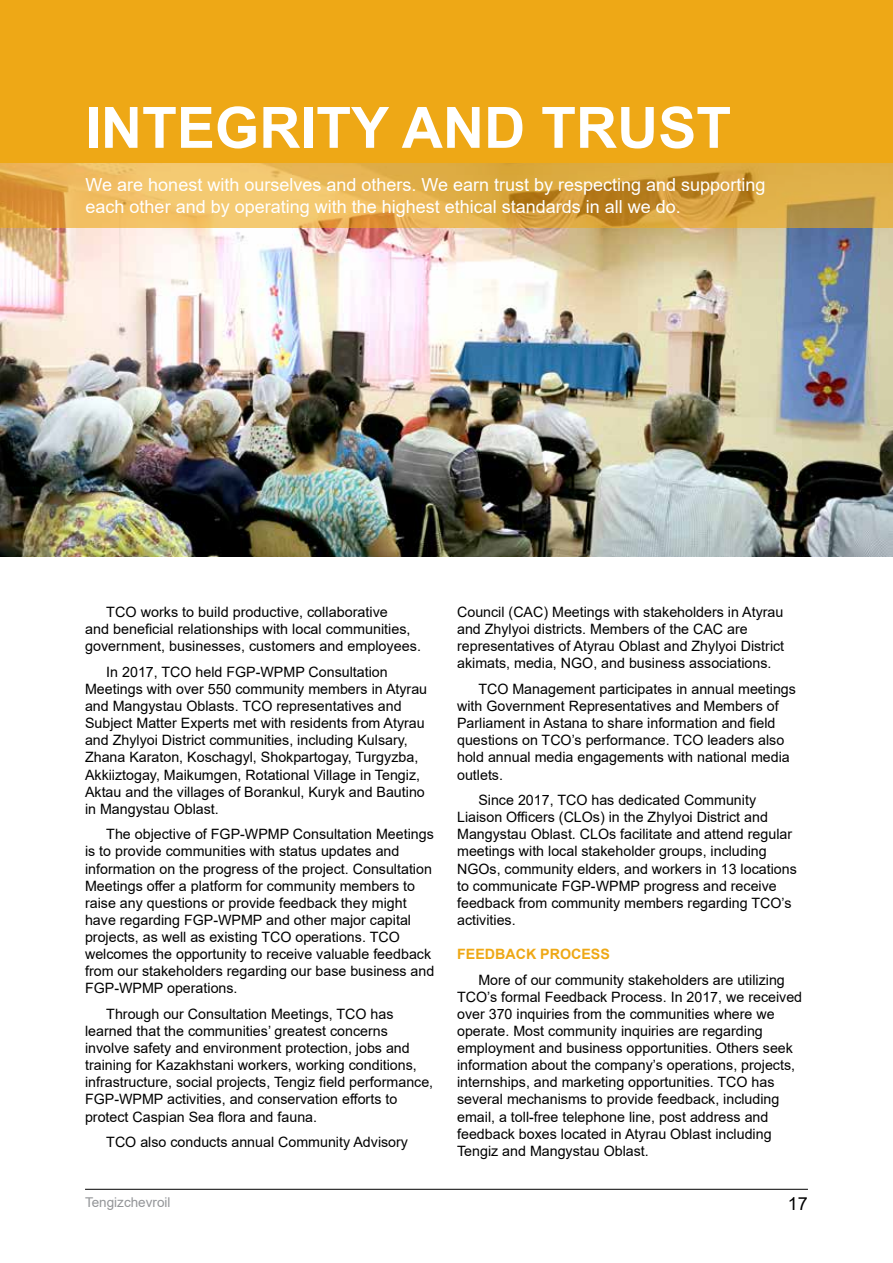
<style>
.page{position:relative;width:893px;height:1263px;background:#fff}
.page>*{position:absolute;margin:0;border:0;box-sizing:border-box;transform-origin:0 0}
.t1{font:700 57px "Arial";color:#fff}
.t2{font:18px/21.6px "Arial";color:#fff}
.t3{font:18px "Arial";color:#000}
.t4{font:14.25px/17.1px "Arial";color:#000}
.t5{font:700 14.25px "Arial";color:#eea816}
.t6{font:13.5px "Arial";color:#939598}
</style>
<div class="page">
<hr style="left:85px;top:1189px;width:723px;height:1px;background:#000">
<img style="left:1px;top:163px;width:892px;height:393px">
<svg style="left:0;top:163px;width:892px;height:64px;background:#dfac4d"></svg>
<div style="left:1px;top:0;width:892px;height:163px;background:#eea816"></div>
<h1 class="t1" style="left:85px;top:88px;width:648px">INTEGRITY AND TRUST</h1>
<p class="t2" style="left:86px;top:174px;width:681px">We are honest with ourselves and others. We earn trust by respecting and supporting each other and by operating with the highest ethical standards in all we do.</p>
<p class="t4" style="left:85px;top:603px;width:337px;text-indent:21px">TCO works to build productive, collaborative<br>and beneficial relationships with local communities, government, businesses, customers and employees.</p>
<p class="t4" style="left:85px;top:663px;width:344px;text-indent:21px">In 2017, TCO held FGP-WPMP Consultation Meetings with over 550 community members in Atyrau and Mangystau Oblasts. TCO representatives and Subject Matter Experts met with residents from Atyrau and Zhylyoi District communities, including Kulsary, Zhana Karaton, Koschagyl, Shokpartogay, Turgyzba, Akkiiztogay, Maikumgen, Rotational Village in Tengiz, Aktau and the villages of Borankul, Kuryk and Bautino in Mangystau Oblast.</p>
<p class="t4" style="left:85px;top:826px;width:351px;text-indent:21px">The objective of FGP-WPMP Consultation Meetings is to provide communities with status updates and information on the progress of the project. Consultation Meetings offer a platform for community members to raise any questions or provide feedback they might have regarding FGP-WPMP and other major capital projects, as well as existing TCO operations. TCO welcomes the opportunity to receive valuable feedback from our stakeholders regarding our base business and FGP-WPMP operations.</p>
<p class="t4" style="left:85px;top:1005px;width:350px;text-indent:21px">Through our Consultation Meetings, TCO has learned that the communities’ greatest concerns involve safety and environment protection, jobs and training for Kazakhstani workers, working conditions, infrastructure, social projects, Tengiz field performance, FGP-WPMP activities, and conservation efforts to protect Caspian Sea flora and fauna.</p>
<p class="t4" style="left:106px;top:1133px;width:303px">TCO also conducts annual Community Advisory</p>
<p class="t4" style="left:457px;top:603px;width:329px">Council (CAC) Meetings with stakeholders in Atyrau and Zhylyoi districts. Members of the CAC are representatives of Atyrau Oblast and Zhylyoi District akimats, media, NGO, and business associations.</p>
<p class="t4" style="left:457px;top:680px;width:340px;text-indent:21px">TCO Management participates in annual meetings with Government Representatives and Members of Parliament in Astana to share information and field questions on TCO’s performance. TCO leaders also hold annual media engagements with national media outlets.</p>
<p class="t4" style="left:457px;top:791px;width:341px;text-indent:21px">Since 2017, TCO has dedicated Community Liaison Officers (CLOs) in the Zhylyoi District and Mangystau Oblast. CLOs facilitate and attend regular meetings with local stakeholder groups, including NGOs, community elders, and workers in 13 locations to communicate FGP-WPMP progress and receive feedback from community members regarding TCO’s activities.</p>
<p class="t5" style="left:457px;top:944px;width:154px">FEEDBACK PROCESS</p>
<p class="t4" style="left:457px;top:971px;width:347px;text-indent:21px">More of our community stakeholders are utilizing TCO’s formal Feedback Process. In 2017, we received over 370 inquiries from the communities where we operate. Most community inquiries are regarding employment and business opportunities. Others seek information about the company’s operations, projects, internships, and marketing opportunities. TCO has several mechanisms to provide feedback, including email, a toll-free telephone line, post address and feedback boxes located in Atyrau Oblast including Tengiz and Mangystau Oblast.</p>
<p class="t6" style="left:85px;top:1193px;width:87px">Tengizchevroil</p>
<p class="t3" style="left:788px;top:1191px;width:22px">17</p>
</div>
